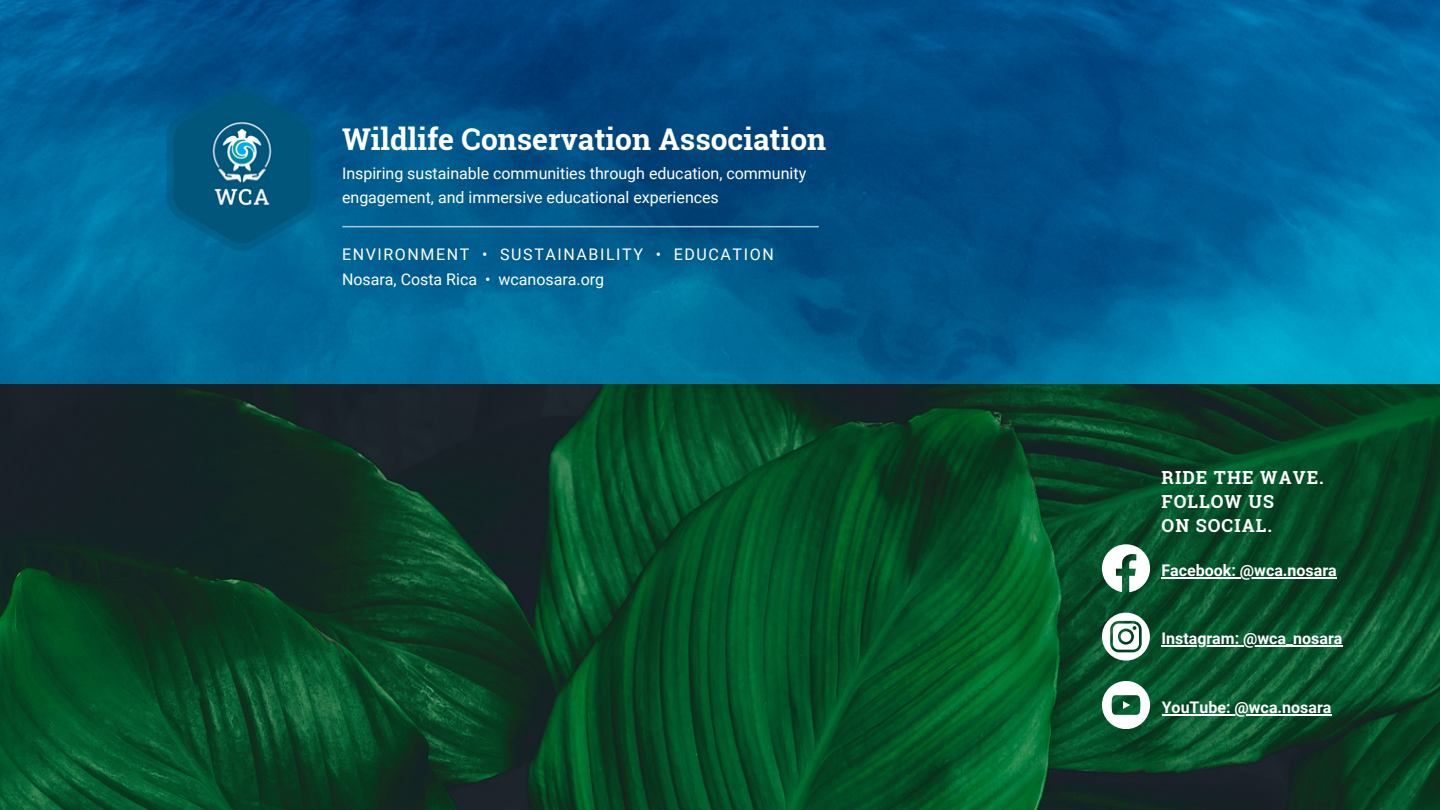
<style>
.page{position:relative;width:1440px;height:810px;background:#fff}
.page>*{position:absolute;margin:0;border:0;box-sizing:border-box;transform-origin:0 0}
.t1{font:700 30px "Roboto Slab";color:#fff}
.t2{font:700 18px/24px "Roboto Slab";letter-spacing:.06em;color:#fff}
.t3{font:16px/24px "Roboto";color:#fff}
.t4{font:16px/24.8px "Roboto";letter-spacing:.1em;color:#fff}
.t5{font:700 16px "Roboto";color:#fff}
</style>
<div class="page">
<img style="left:0;top:0;width:1440px;height:385px">
<img style="left:0;top:385px;width:1440px;height:425px">
<img style="left:156px;top:81px;width:172px;height:173px">
<hr style="left:343px;top:226px;width:475px;height:1px;background:#a7c9d4">
<svg style="left:1102px;top:613px;width:48px;height:48px"></svg>
<svg style="left:1102px;top:544px;width:48px;height:48px"></svg>
<svg style="left:1102px;top:681px;width:48px;height:48px"></svg>
<hr style="left:1162px;top:577px;width:175px;height:2px;background:#fff">
<hr style="left:1162px;top:646px;width:181px;height:1px;background:#fff">
<hr style="left:1162px;top:714px;width:170px;height:1px;background:#fff">
<h1 class="t1" style="left:342px;top:118px;width:486px">Wildlife Conservation Association</h1>
<p class="t3" style="left:342px;top:162px;width:466px">Inspiring sustainable communities through education, community engagement, and immersive educational experiences</p>
<p class="t4" style="left:342px;top:242px;width:433px">ENVIRONMENT • SUSTAINABILITY • EDUCATION<br>Nosara, Costa Rica • wcanosara.org</p>
<p class="t2" style="left:1162px;top:465px;width:164px">RIDE THE WAVE.<br>FOLLOW US<br>ON SOCIAL.</p>
<p class="t5" style="left:1162px;top:561px;width:177px">Facebook: @wca.nosara</p>
<p class="t5" style="left:1162px;top:630px;width:182px">Instagram: @wca_nosara</p>
<p class="t5" style="left:1162px;top:698px;width:171px">YouTube: @wca.nosara</p>
</div>
